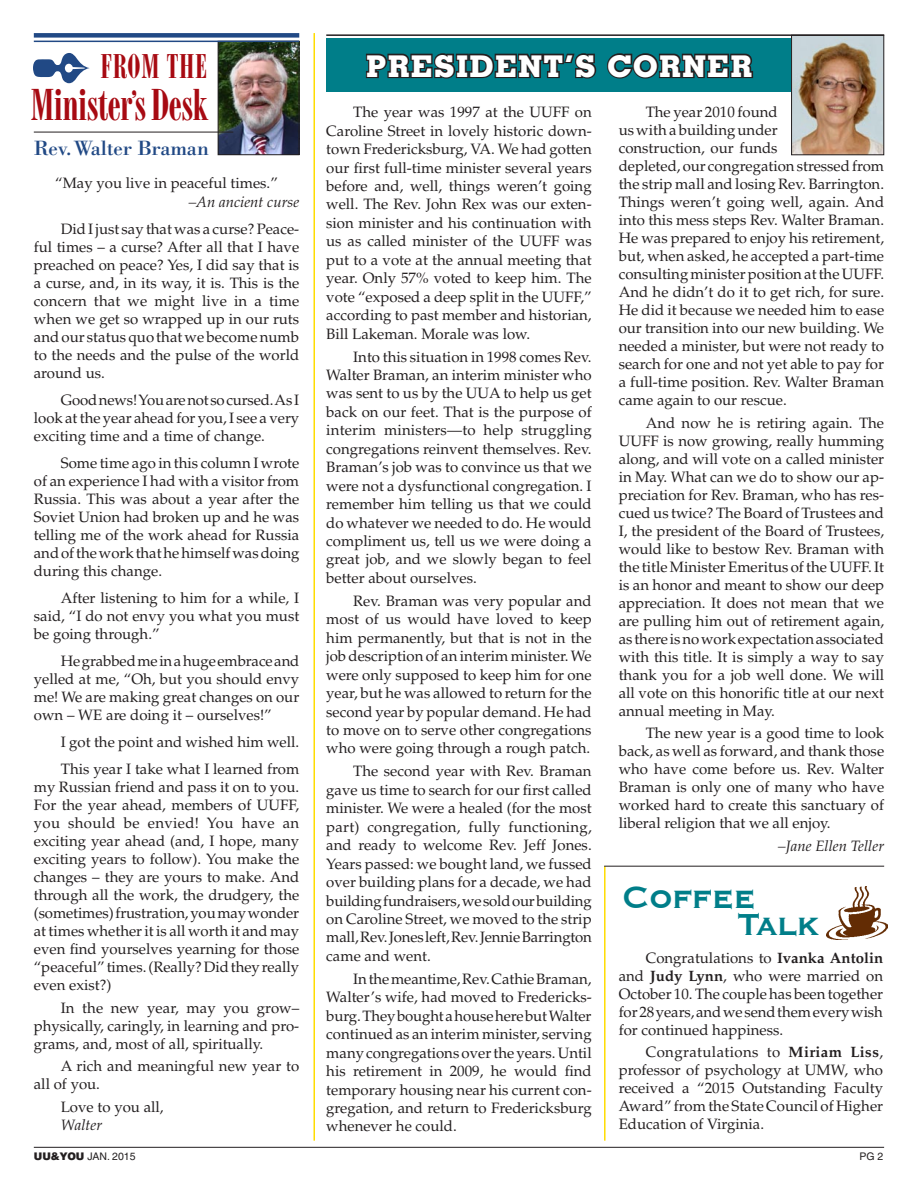
<style>
.page{position:relative;width:918px;height:1188px;background:#fff}
.page>*{position:absolute;margin:0;border:0;box-sizing:border-box;transform-origin:0 0}
.t1{font:42px "Bodoni Campanile";letter-spacing:-.01em;color:#a70a12}
.t2{font:700 39.45px "Copperplate Gothic BT";letter-spacing:-.06em;color:#007e89}
.t3{font:32.25px "Bodoni Campanile";letter-spacing:.02em;color:#a70a12}
.t4{font:700 30px "Geometric Slab 703 BT Xtra";letter-spacing:.06em;color:#fff}
.t5{font:21.45px "Bodoni BT";letter-spacing:-.01em;color:#214985}
.t6{font:15px/18px "Palatino";color:#231f20;text-align:justify}
.t7{font:italic 15px "Palatino";color:#231f20}
.t8{font:10.5px "Helvetica";color:#231f20}
.s1{font-size:35.55px}
.s2{font-family:"Swiss 721 BT";font-weight:900}
.s3{font-weight:700}
</style>
<div class="page">
<div style="left:326px;top:38px;width:481px;height:54px;background:#007e89"></div>
<img style="left:220px;top:43px;width:77px;height:110px">
<div style="left:218px;top:41px;width:81px;height:114px;border:1px solid #231f20"></div>
<hr style="left:34px;top:132px;width:199px;height:1px;background:#231f20">
<div style="left:34px;top:33px;width:265px;height:5px;background:#214985"></div>
<hr style="left:34px;top:41px;width:265px;height:1px;background:#214985">
<hr style="left:34px;top:1147px;width:850px;height:1px;background:#231f20">
<hr style="left:604px;top:866px;width:2px;height:275px;background:#ffdc01">
<img style="left:793px;top:37px;width:89px;height:116px">
<div style="left:791px;top:35px;width:93px;height:120px;border:1px solid #231f20"></div>
<svg style="left:366px;top:53px;width:231px;height:26px"></svg>
<svg style="left:607px;top:53px;width:147px;height:26px"></svg>
<hr style="left:326px;top:34px;width:558px;height:2px;background:#231f20">
<hr style="left:604px;top:866px;width:280px;height:1px;background:#231f20">
<img style="left:826px;top:887px;width:62px;height:53px">
<hr style="left:313px;top:33px;width:2px;height:1108px;background:#ffdc01">
<h1 class="t1" style="left:31px;top:80px;width:178px"><sup>✒</sup> <span class="s1">’</span>s Desk</h1>
<h3 class="t3" style="left:101px;top:47px;width:108px">FROM THE</h3>
<h1 class="t1" style="left:31px;top:80px;width:103px">Minister</h1>
<h3 class="t4" style="left:367px;top:48px;width:387px">PRESIDENT’S CORNER</h3>
<p class="t6" style="left:619px;top:103px;width:267px;text-align:left;text-indent:27px">The year 2010 found<br>us with a building under<br>construction, our funds<br>depleted, our congregation stressed from the strip mall and losing Rev. Barrington.<br>Things weren’t going well, again. And into this mess steps Rev. Walter Braman.<br>He was prepared to enjoy his retirement, but, when asked, he accepted a part-time consulting minister position at the UUFF.<br>And he didn’t do it to get rich, for sure.<br>He did it because we needed him to ease our transition into our new building. We needed a minister, but were not ready to search for one and not yet able to pay for a full-time position. Rev. Walter Braman came again to our rescue.</p>
<p class="t6" style="left:619px;top:414px;width:267px;text-indent:27px">And now he is retiring again. The UUFF is now growing, really humming along, and will vote on a called minister in May. What can we do to show our ap&shy;preciation for Rev. Braman, who has res&shy;cued us twice? The Board of Trustees and I, the president of the Board of Trustees, would like to bestow Rev. Braman with the title Minister Emeritus of the UUFF. It is an honor and meant to show our deep appreciation. It does not mean that we are pulling him out of retirement again, as there is no work expectation associated with this title. It is simply a way to say thank you for a job well done. We will all vote on this honorific title at our next annual meeting in May.</p>
<p class="t6" style="left:619px;top:724px;width:267px;text-indent:27px">The new year is a good time to look back, as well as forward, and thank those who have come before us. Rev. Walter Braman is only one of many who have worked hard to create this sanctuary of liberal religion that we all enjoy.</p>
<p class="t7" style="left:778px;top:837px;width:107px">–Jane Ellen Teller</p>
<p class="t6" style="left:326px;top:103px;width:267px;line-height:18.5px;text-indent:27px">The year was 1997 at the UUFF on Caroline Street in lovely historic down&shy;town Fredericksburg, VA. We had gotten our first full-time minister several years before and, well, things weren’t going well. The Rev. John Rex was our exten&shy;sion minister and his continuation with us as called minister of the UUFF was put to a vote at the annual meeting that year. Only 57% voted to keep him. The vote “exposed a deep split in the UUFF,” according to past member and historian, Bill Lakeman. Morale was low.</p>
<p class="t6" style="left:326px;top:347px;width:267px;line-height:18.5px;text-indent:27px">Into this situation in 1998 comes Rev.<br>Walter Braman, an interim minister who was sent to us by the UUA to help us get back on our feet. That is the purpose of interim ministers—to help struggling congregations reinvent themselves. Rev.<br>Braman’s job was to convince us that we were not a dysfunctional congregation. I remember him telling us that we could do whatever we needed to do. He would compliment us, tell us we were doing a great job, and we slowly began to feel better about ourselves.</p>
<p class="t6" style="left:326px;top:592px;width:267px;line-height:18.5px;text-indent:27px">Rev. Braman was very popular and most of us would have loved to keep him permanently, but that is not in the job description of an interim minister. We were only supposed to keep him for one year, but he was allowed to return for the second year by popular demand. He had to move on to serve other congregations who were going through a rough patch.</p>
<p class="t6" style="left:326px;top:762px;width:267px;line-height:18.5px;text-indent:27px">The second year with Rev. Braman gave us time to search for our first called minister. We were a healed (for the most part) congregation, fully functioning, and ready to welcome Rev. Jeff Jones.<br>Years passed: we bought land, we fussed over building plans for a decade, we had building fundraisers, we sold our building on Caroline Street, we moved to the strip mall, Rev. Jones left, Rev. Jennie Barrington came and went.</p>
<p class="t6" style="left:326px;top:970px;width:267px;line-height:18.5px;text-indent:27px">In the meantime, Rev. Cathie Braman, Walter’s wife, had moved to Fredericks&shy;burg. They bought a house here but Walter continued as an interim minister, serving many congregations over the years. Until his retirement in 2009, he would find temporary housing near his current con&shy;gregation, and return to Fredericksburg whenever he could.</p>
<h3 class="t5" style="left:34px;top:135px;width:177px">Rev. Walter Braman</h3>
<p class="t6" style="left:55px;top:174px;width:224px">“May you live in peaceful times.”</p>
<p class="t7" style="left:189px;top:193px;width:112px">–An ancient curse</p>
<p class="t6" style="left:34px;top:220px;width:267px;text-indent:27px">Did I just say that was a curse? Peace&shy;ful times – a curse? After all that I have preached on peace? Yes, I did say that is a curse, and, in its way, it is. This is the concern that we might live in a time when we get so wrapped up in our ruts and our status quo that we become numb to the needs and the pulse of the world around us.</p>
<p class="t6" style="left:34px;top:391px;width:267px;text-indent:27px">Good news! You are not so cursed. As I look at the year ahead for you, I see a very exciting time and a time of change.</p>
<p class="t6" style="left:34px;top:454px;width:267px;text-indent:27px">Some time ago in this column I wrote of an experience I had with a visitor from Russia. This was about a year after the Soviet Union had broken up and he was telling me of the work ahead for Russia and of the work that he himself was doing during this change.</p>
<p class="t6" style="left:34px;top:589px;width:267px;text-indent:27px">After listening to him for a while, I said, “I do not envy you what you must be going through.”</p>
<p class="t6" style="left:34px;top:652px;width:267px;text-indent:27px">He grabbed me in a huge embrace and yelled at me, “Oh, but you should envy me! We are making great changes on our own – WE are doing it – ourselves!”</p>
<p class="t6" style="left:61px;top:729px;width:240px;line-height:27px">I got the point and wished him well.<br>This year I take what I learned from</p>
<p class="t6" style="left:34px;top:778px;width:267px">my Russian friend and pass it on to you.<br>For the year ahead, members of UUFF, you should be envied! You have an exciting year ahead (and, I hope, many exciting years to follow). You make the changes – they are yours to make. And through all the work, the drudgery, the (sometimes) frustration, you may wonder at times whether it is all worth it and may even find yourselves yearning for those “peaceful” times. (Really? Did they really even exist?)</p>
<p class="t6" style="left:34px;top:999px;width:267px;text-indent:27px">In the new year, may you grow– physically, caringly, in learning and pro&shy;grams, and, most of all, spiritually.</p>
<p class="t6" style="left:34px;top:1057px;width:267px;text-indent:27px">A rich and meaningful new year to all of you.</p>
<p class="t6" style="left:61px;top:1098px;width:104px">Love to you all,</p>
<p class="t7" style="left:61px;top:1116px;width:43px">Walter</p>
<p class="t8" style="left:34px;top:1151px;width:103px"><span class="s2">UU&amp;YOU</span> JAN. 2015</p>
<p class="t8" style="left:859px;top:1151px;width:25px">PG 2</p>
<h2 class="t2" style="left:622px;top:876px;width:136px">Coffee</h2>
<h2 class="t2" style="left:737px;top:903px;width:85px">Talk</h2>
<p class="t6" style="left:619px;top:949px;width:266px;text-indent:27px">Congratulations to <span class="s3">Ivanka Antolin </span>and <span class="s3">Judy Lynn</span>, who were married on October 10. The couple has been together for 28 years, and we send them every wish for continued happiness.</p>
<p class="t6" style="left:619px;top:1043px;width:266px;text-indent:27px">Congratulations to <span class="s3">Miriam Liss</span>, professor of psychology at UMW, who received a “2015 Outstanding Faculty Award” from the State Council of Higher Education of Virginia.</p>
</div>
